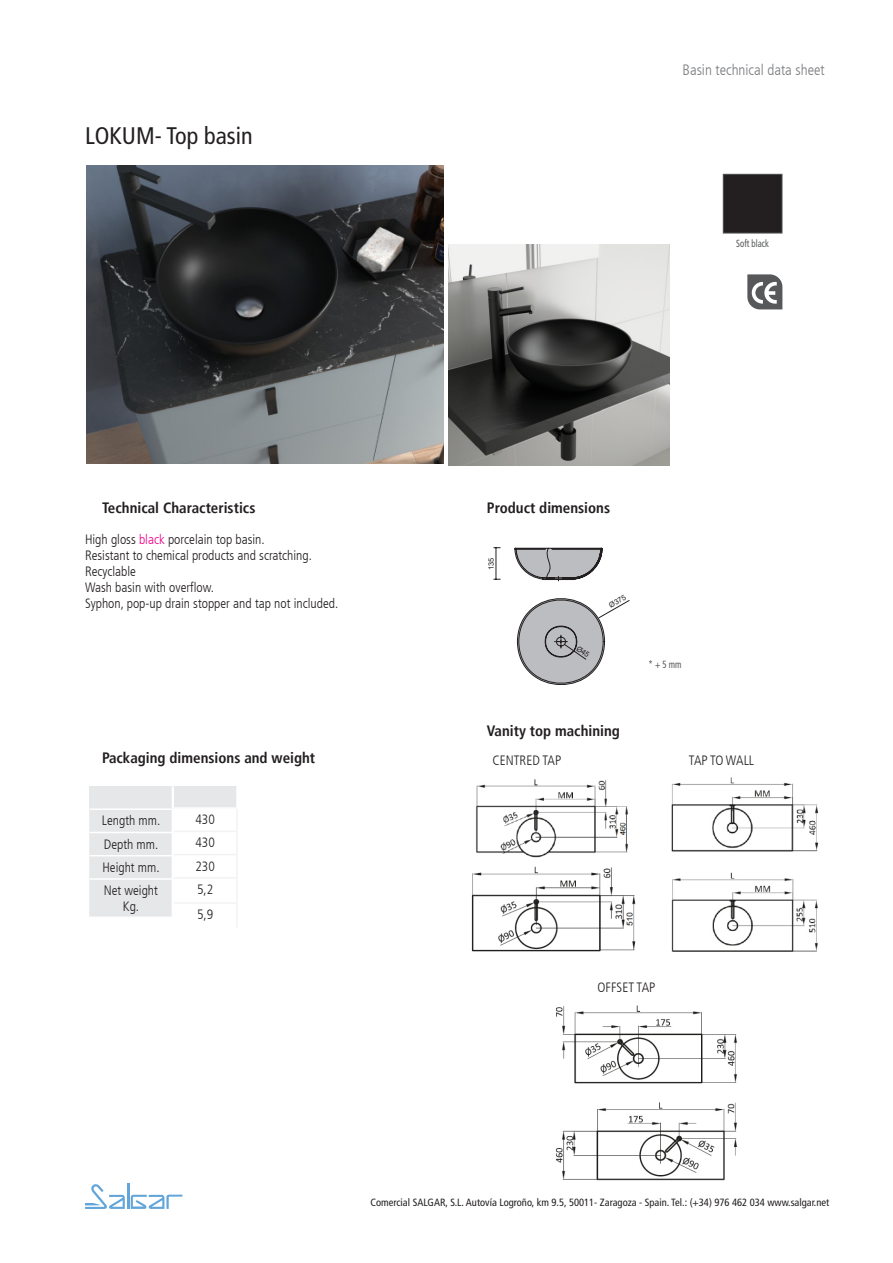
<style>
.page{position:relative;width:893px;height:1263px;background:#fff}
.page>*{position:absolute;margin:0;border:0;box-sizing:border-box;transform-origin:0 0}
.t1{font:condensed 24px "Frutiger LT";color:#231f20}
.TITULOS{font:700 condensed 15px "Frutiger LT";color:#231f20}
.t2{font:300 condensed 15px "Frutiger LT";color:#7c7e81}
.TEXTOS{font:300 condensed 13.5px/16.2px "Frutiger LT";color:#231f20;text-align:center}
.t3{font:condensed 10.5px "Frutiger LT";color:#231f20}
.PIE_DE_IMAGEN{font:condensed 10.35px "Frutiger LT";color:#57585a;scale:.85 1}
.t4{font:7.35px "Arial";color:#231f20}
.s1{color:#ed028c}
</style>
<div class="page">
<hr style="left:127px;top:1184px;width:2px;height:25px;background:#62a5d9">
<svg style="left:85px;top:1184px;width:40px;height:25px"></svg>
<svg style="left:131px;top:1194px;width:51px;height:15px"></svg>
<div style="left:173px;top:786px;width:64px;height:22px;background:#e6e7e9"></div>
<hr style="left:172px;top:786px;width:2px;height:21px;background:#fff">
<hr style="left:236px;top:786px;width:2px;height:21px;background:#fff">
<hr style="left:172px;top:807px;width:66px;height:2px;background:#fff">
<hr style="left:236px;top:809px;width:2px;height:22px;background:#f2f3f4">
<hr style="left:174px;top:831px;width:64px;height:1px;background:#f2f3f4">
<hr style="left:236px;top:832px;width:2px;height:22px;background:#f2f3f4">
<hr style="left:174px;top:854px;width:64px;height:1px;background:#f2f3f4">
<hr style="left:236px;top:855px;width:2px;height:22px;background:#f2f3f4">
<hr style="left:174px;top:877px;width:64px;height:2px;background:#f2f3f4">
<hr style="left:236px;top:879px;width:2px;height:23px;background:#f2f3f4">
<hr style="left:174px;top:902px;width:64px;height:2px;background:#f2f3f4">
<hr style="left:236px;top:904px;width:2px;height:24px;background:#f2f3f4">
<svg style="left:747px;top:274px;width:35px;height:35px"></svg>
<img style="left:555px;top:1005px;width:183px;height:176px">
<img style="left:471px;top:779px;width:165px;height:173px">
<img style="left:671px;top:777px;width:148px;height:175px">
<hr style="left:496px;top:548px;width:1px;height:31px;background:#231f20">
<div style="left:89px;top:786px;width:83px;height:131px;background:#e6e7e9"></div>
<div style="left:723px;top:174px;width:59px;height:59px;background:#231f20"></div>
<div style="left:723px;top:174px;width:59px;height:59px;border:1px solid #57585a"></div>
<img style="left:86px;top:166px;width:357px;height:297px">
<img style="left:448px;top:244px;width:221px;height:221px">
<svg style="left:514px;top:547px;width:116px;height:138px"></svg>
<p class="t1" style="left:85px;top:121px;width:169px">LOKUM- Top basin</p>
<p class="t2" style="left:682px;top:61px;width:144px">Basin technical data sheet</p>
<p class="PIE_DE_IMAGEN" style="left:736px;top:237px;width:40px">Soft black</p>
<p class="TITULOS" style="left:102px;top:499px;width:155px">Technical Characteristics</p>
<p class="TITULOS" style="left:487px;top:499px;width:125px">Product dimensions</p>
<p class="TEXTOS" style="left:85px;top:531px;width:181px">High gloss <span class="s1">black</span> porcelain top basin.</p>
<p class="TEXTOS" style="left:85px;top:547px;width:228px">Resistant to chemical products and scratching.</p>
<p class="TEXTOS" style="left:85px;top:563px;width:52px">Recyclable</p>
<p class="TEXTOS" style="left:85px;top:580px;width:131px">Wash basin with overflow.</p>
<p class="TEXTOS" style="left:85px;top:596px;width:255px">Syphon, pop-up drain stopper and tap not included.</p>
<p class="t4" style="left:486px;top:570px;width:14px;rotate:-90deg">135</p>
<p class="t4" style="left:607px;top:602px;width:20px;rotate:-30deg">Ø375</p>
<p class="TITULOS" style="left:487px;top:722px;width:135px">Vanity top machining</p>
<p class="PIE_DE_IMAGEN" style="left:649px;top:659px;width:40px">* + 5 mm</p>
<p class="TITULOS" style="left:102px;top:749px;width:215px">Packaging dimensions and weight</p>
<p class="TEXTOS" style="left:102px;top:813px;width:60px">Length mm.</p>
<p class="TEXTOS" style="left:104px;top:836px;width:56px">Depth mm.</p>
<p class="TEXTOS" style="left:102px;top:859px;width:59px">Height mm.</p>
<p class="TEXTOS" style="left:104px;top:882px;width:56px">Net weight<br>Kg.</p>
<p class="TEXTOS" style="left:195px;top:812px;width:21px">430</p>
<p class="TEXTOS" style="left:195px;top:835px;width:21px">430</p>
<p class="TEXTOS" style="left:195px;top:858px;width:21px">230</p>
<p class="TEXTOS" style="left:197px;top:881px;width:18px">5,2</p>
<p class="TEXTOS" style="left:197px;top:906px;width:18px">5,9</p>
<p class="TEXTOS" style="left:493px;top:752px;width:70px">CENTRED TAP</p>
<p class="TEXTOS" style="left:689px;top:752px;width:67px">TAP TO WALL</p>
<p class="TEXTOS" style="left:598px;top:980px;width:59px">OFFSET TAP</p>
<p class="t3" style="left:370px;top:1196px;width:460px">Comercial SALGAR, S.L. Autovía Logroño, km 9.5, 50011- Zaragoza - Spain. Tel.: (+34) 976 462 034 www.salgar.net</p>
</div>
